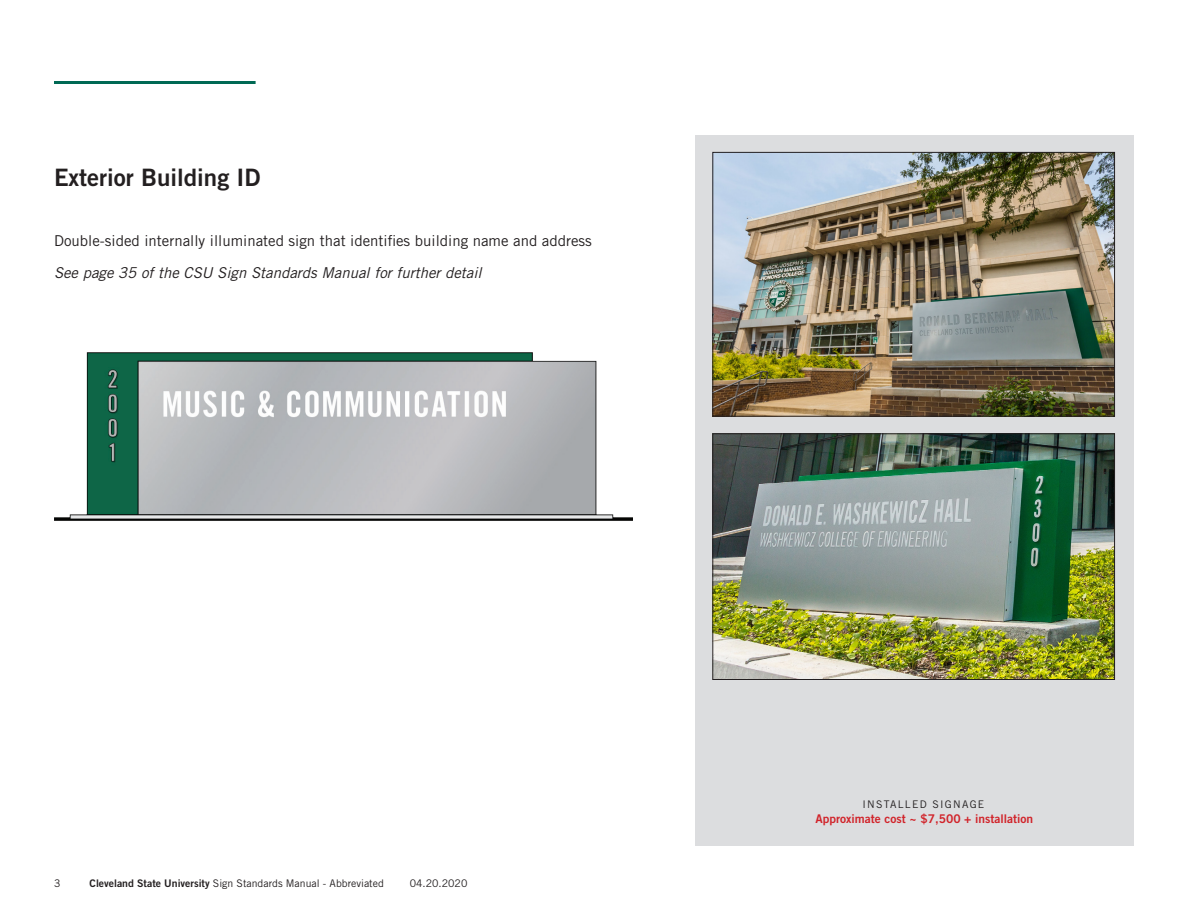
<style>
.page{position:relative;width:1188px;height:918px;background:#fff}
.page>*{position:absolute;margin:0;border:0;box-sizing:border-box;transform-origin:0 0}
.Heading_1{font:24px "Trade Gothic LT Std Bd 2";color:#231f20}
.Paragraph_-_Intro{font:15px "Trade Gothic LT Std";color:#231f20}
.Paragraph_-_Intro-2{font:italic 15px "Trade Gothic LT Std";color:#231f20}
.Paragraph_-_Intro-3{font:12px "Trade Gothic LT Std Bd 2";color:#d1232a}
.Paragraph_-_Intro-4{font:10.5px "Trade Gothic LT Std";color:#231f20}
.Paragraph_-_Intro-5{font:10.5px "Trade Gothic LT Std";letter-spacing:.12em;color:#231f20}
.s1{font-family:"Trade Gothic LT Std Bd 2"}
</style>
<div class="page">
<hr style="left:54px;top:81px;width:202px;height:3px;background:#006954">
<div style="left:695px;top:135px;width:438px;height:711px;background:#dcdddf"></div>
<img style="left:714px;top:154px;width:399px;height:261px">
<div style="left:712px;top:152px;width:403px;height:265px;border:1px solid #231f20"></div>
<img style="left:714px;top:435px;width:399px;height:243px">
<div style="left:712px;top:433px;width:403px;height:247px;border:1px solid #231f20"></div>
<img style="left:54px;top:352px;width:578px;height:169px">
<p class="Heading_1" style="left:54px;top:162px;width:208px">Exterior Building ID</p>
<p class="Paragraph_-_Intro" style="left:54px;top:232px;width:539px">Double-sided internally illuminated sign that identifies building name and address</p>
<p class="Paragraph_-_Intro-2" style="left:54px;top:263px;width:429px">See page 35 of the CSU Sign Standards Manual for further detail</p>
<p class="Paragraph_-_Intro-4" style="left:54px;top:877px;width:8px">3</p>
<p class="Paragraph_-_Intro-4" style="left:90px;top:877px;width:296px"><span class="s1">Cleveland State University</span> Sign Standards Manual - Abbreviated</p>
<p class="Paragraph_-_Intro-4" style="left:410px;top:877px;width:59px">04.20.2020</p>
<p class="Paragraph_-_Intro-5" style="left:862px;top:798px;width:123px">INSTALLED SIGNAGE</p>
<p class="Paragraph_-_Intro-3" style="left:816px;top:811px;width:219px">Approximate cost ~ $7,500 + installation</p>
</div>
